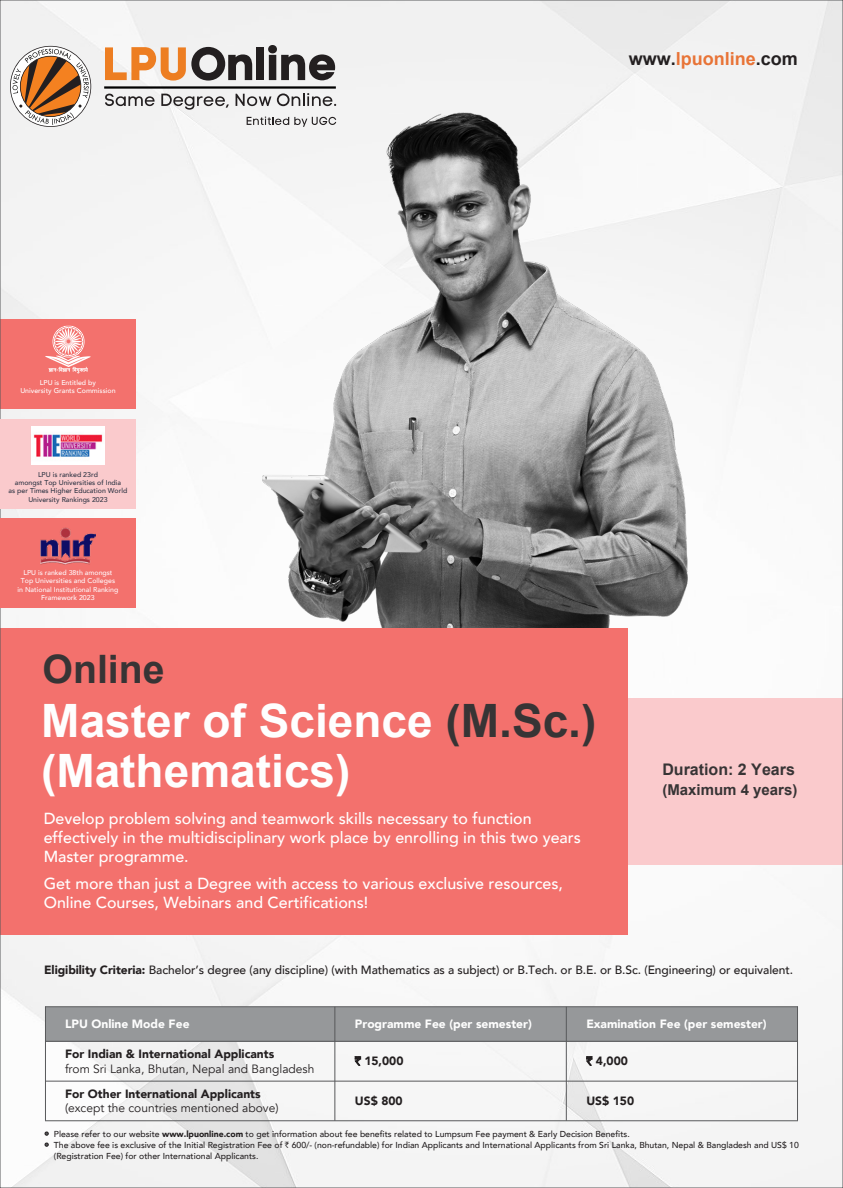
<style>
.page{position:relative;width:843px;height:1188px;background:#fff}
.page>*{position:absolute;margin:0;border:0;box-sizing:border-box;transform-origin:0 0}
.t1{font:700 46px/50.4px "Arial";color:#fefefe}
.t2{font:700 39.2px "Arial";color:#373435}
.t3{font:700 18px "Arial";color:#e87437}
.t4{font:500 16px/19px "Avenir";color:#fff}
.t5{font:700 16px "Arial";color:#373435}
.t6{font:700 15px "Arial";color:#373435}
.t7{font:500 12px "Avenir";letter-spacing:-.005em;color:#231f20}
.t8{font:900 12px "Avenir";color:#231f20}
.t9{font:12px "Avenir";color:#231f20}
.t10{font:900 12px "Avenir";color:#fefefe}
.t11{font:500 8.6px/11px "Avenir";color:#231f20}
.t12{font:500 7px/8.4px "Avenir";color:#2f3544;text-align:center}
.t13{font:500 7px/8.4px "Avenir";color:#fff9fc;text-align:center}
.t14{font:500 7px/8.4px "Avenir";color:#fff;text-align:center}
.s1{color:#231f20}
.s2{color:#373435}
.s3{font-weight:900}
.s4{font-family:"Rupee Foradian";font-weight:400}
</style>
<div class="page">
<img style="left:262px;top:110px;width:425px;height:527px">
<div style="left:521px;top:698px;width:321px;height:167px;background:#facacc"></div>
<div style="left:0;top:628px;width:627px;height:307px;background:#f3716d"></div>
<div style="left:0;top:319px;width:136px;height:90px;background:#f3716d"></div>
<svg style="left:45px;top:326px;width:46px;height:48px"></svg>
<div style="left:45px;top:1007px;width:290px;height:34px;background:#96989a"></div>
<div style="left:335px;top:1007px;width:231px;height:34px;background:#96989a"></div>
<div style="left:566px;top:1007px;width:231px;height:34px;background:#96989a"></div>
<svg style="left:354px;top:1056px;width:7px;height:10px"></svg>
<svg style="left:586px;top:1056px;width:6px;height:10px"></svg>
<hr style="left:45px;top:1006px;width:1px;height:115px;background:#58595b">
<hr style="left:334px;top:1007px;width:1px;height:114px;background:#58595b">
<hr style="left:566px;top:1007px;width:1px;height:114px;background:#58595b">
<hr style="left:797px;top:1006px;width:1px;height:115px;background:#58595b">
<hr style="left:45px;top:1121px;width:752px;height:1px;background:#58595b">
<hr style="left:45px;top:1081px;width:752px;height:1px;background:#58595b">
<svg style="left:44px;top:1131px;width:5px;height:5px"></svg>
<svg style="left:44px;top:1143px;width:5px;height:4px"></svg>
<hr style="left:45px;top:1041px;width:752px;height:1px;background:#58595b">
<hr style="left:45px;top:1006px;width:752px;height:1px;background:#58595b">
<svg style="left:10px;top:46px;width:81px;height:81px"></svg>
<svg style="left:105px;top:47px;width:147px;height:34px"></svg>
<div style="left:256px;top:47px;width:8px;height:33px;background:#231f20"></div>
<svg style="left:268px;top:45px;width:67px;height:35px"></svg>
<hr style="left:104px;top:86px;width:232px;height:3px;background:#000">
<svg style="left:105px;top:94px;width:49px;height:12px"></svg>
<svg style="left:161px;top:94px;width:68px;height:16px"></svg>
<svg style="left:235px;top:94px;width:36px;height:12px"></svg>
<svg style="left:277px;top:93px;width:59px;height:13px"></svg>
<svg style="left:246px;top:116px;width:90px;height:11px"></svg>
<div style="left:0;top:518px;width:136px;height:90px;background:#f3716d"></div>
<img style="left:41px;top:527px;width:54px;height:38px">
<div style="left:0;top:419px;width:136px;height:89px;background:#facacc"></div>
<img style="left:32px;top:426px;width:72px;height:38px">
<h3 class="t3" style="left:628px;top:46px;width:171px"><span class="s1">www.</span>lpuonline<span class="s1">.com</span></h3>
<p class="t14" style="left:20px;top:377px;width:97px">LPU is Entitled by<br>University Grants Commission</p>
<p class="t12" style="left:9px;top:470px;width:120px">LPU is ranked 23rd<br>amongst Top Universities of India<br>as per Times Higher Education World<br>University Rankings 2023</p>
<p class="t13" style="left:18px;top:568px;width:102px">LPU is ranked 38th amongst<br>Top Universities and Colleges in National Institutional Ranking<br>Framework 2023</p>
<h2 class="t2" style="left:42px;top:642px;width:124px">Online</h2>
<h1 class="t1" style="left:41px;top:696px;width:556px">Master of Science <span class="s2">(M.Sc.) </span>(Mathematics)</h1>
<h3 class="t4" style="left:44px;top:808px;width:538px">Develop problem solving and teamwork skills necessary to function effectively in the multidisciplinary work place by enrolling in this two years<br>Master programme.</h3>
<h3 class="t4" style="left:44px;top:874px;width:520px">Get more than just a Degree with access to various exclusive resources,<br>Online Courses, Webinars and Certifications!</h3>
<h3 class="t5" style="left:662px;top:758px;width:134px">Duration: 2 Years</h3>
<h3 class="t6" style="left:662px;top:779px;width:137px">(Maximum 4 years)</h3>
<h3 class="t7" style="left:44px;top:960px;width:750px"><span class="s3">Eligibility Criteria:</span> Bachelor’s degree (any discipline) (with Mathematics as a subject) or B.Tech. or B.E. or B.Sc. (Engineering) or equivalent.</h3>
<h3 class="t10" style="left:65px;top:1014px;width:126px">LPU Online Mode Fee</h3>
<h3 class="t10" style="left:355px;top:1014px;width:178px">Programme Fee (per semester)</h3>
<h3 class="t10" style="left:586px;top:1014px;width:182px">Examination Fee (per semester)</h3>
<h3 class="t8" style="left:65px;top:1044px;width:211px">For Indian &amp; International Applicants</h3>
<h3 class="t9" style="left:65px;top:1061px;width:251px">from Sri Lanka, Bhutan, Nepal and Bangladesh</h3>
<h3 class="t8" style="left:65px;top:1084px;width:197px">For Other International Applicants</h3>
<h3 class="t9" style="left:65px;top:1101px;width:215px">(except the countries mentioned above)</h3>
<h3 class="t8" style="left:586px;top:1051px;width:43px"><span class="s4">`</span> 4,000</h3>
<h3 class="t8" style="left:586px;top:1091px;width:49px">US$ 150</h3>
<p class="t11" style="left:54px;top:1128px;width:746px">Please refer to our website <span class="s3">www.lpuonline.com</span> to get information about fee benefits related to Lumpsum Fee payment &amp; Early Decision Benefits.<br>The above fee is exclusive of the Initial Registration Fee of <span class="s4">`</span> 600/- (non-refundable) for Indian Applicants and International Applicants from Sri Lanka, Bhutan, Nepal &amp; Bangladesh and US$ 10 (Registration Fee) for other International Applicants.</p>
<h3 class="t8" style="left:355px;top:1051px;width:50px"><span class="s4">`</span> 15,000</h3>
<h3 class="t8" style="left:355px;top:1091px;width:49px">US$ 800</h3>
</div>
